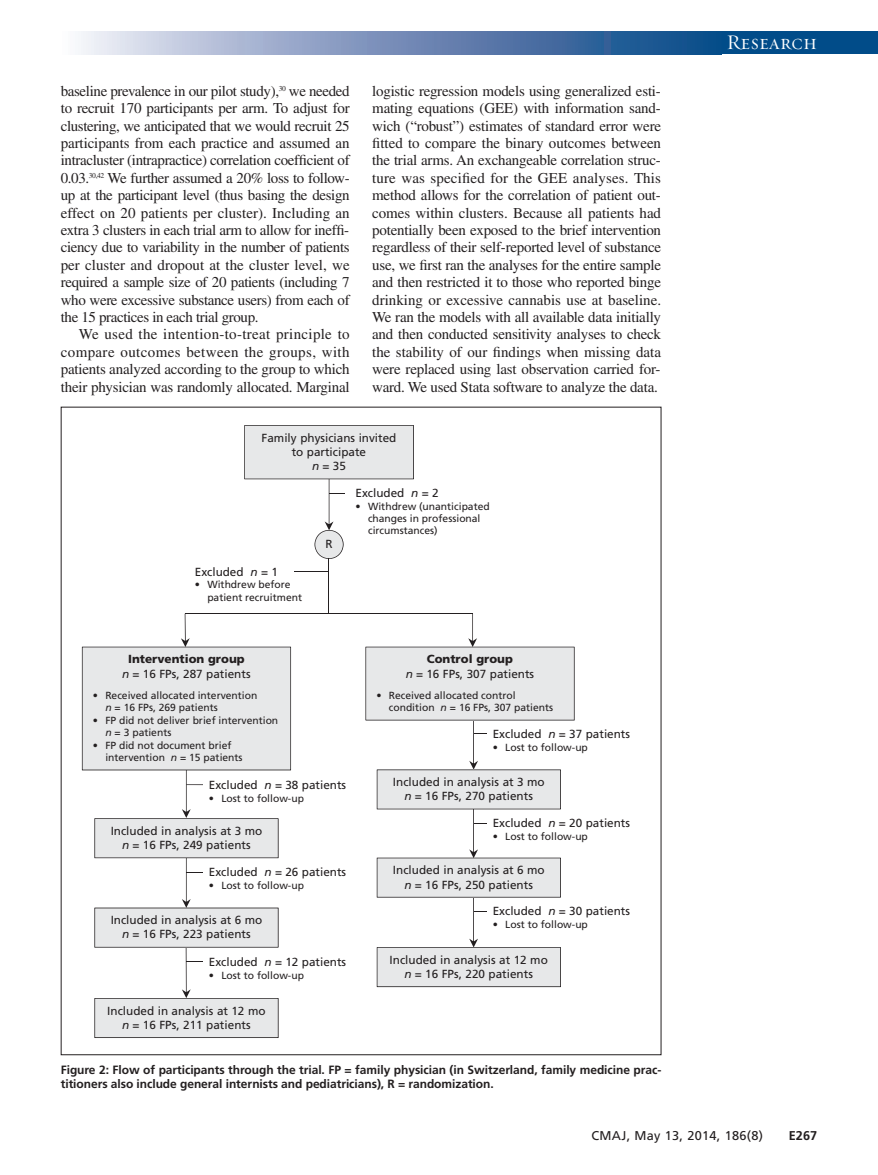
<style>
.page{position:relative;width:878px;height:1175px;background:#fff}
.page>*{position:absolute;margin:0;border:0;box-sizing:border-box;transform-origin:0 0}
.t1{font:21px "Requiem Display HTF Small Caps";letter-spacing:.005em;color:#fff}
.t2{font:15px/17.4px "Times LT Std";letter-spacing:-.015em;color:#231f20;text-align:justify}
.t3{font:12.75px "Frutiger LT Std";letter-spacing:.025em;color:#231f20}
.t4{font:700 12.75px "Frutiger LT Std";color:#231f20}
.t5{font:700 12px/14.2px "Frutiger LT Std";letter-spacing:-.005em;color:#231f20}
.t6{font:11.7px/14.1px "Frutiger LT Std";color:#231f20;text-align:center}
.t7{font:10.35px/12.3px "Frutiger LT Std";color:#231f20}
.s1{font-style:italic}
.s2{font-weight:900}
</style>
<div class="page">
<div style="left:715px;top:32px;width:163px;height:22px;background:#014c89"></div>
<svg style="left:81px;top:32px;width:634px;height:22px;background:#7792ba"></svg>
<hr style="left:295px;top:571px;width:34px;height:1px;background:#231f20">
<svg style="left:244px;top:425px;width:170px;height:134px"></svg>
<hr style="left:328px;top:558px;width:1px;height:55px;background:#231f20">
<hr style="left:185px;top:613px;width:287px;height:1px;background:#231f20">
<svg style="left:82px;top:613px;width:209px;height:425px"></svg>
<svg style="left:365px;top:613px;width:209px;height:374px"></svg>
<p class="t2" style="left:61px;top:84px;width:290px">baseline prevalence in our pilot study),<sup>30</sup> we needed to recruit 170 participants per arm. To adjust for clustering, we anticipated that we would recruit 25 participants from each practice and assumed an intracluster (intrapractice) correlation coefficient of 0.03.<sup>30,42</sup> We further assumed a 20% loss to follow&shy;up at the participant level (thus basing the design effect on 20 patients per cluster). Including an extra 3 clusters in each trial arm to allow for ineffi&shy;ciency due to variability in the number of patients per cluster and dropout at the cluster level, we required a sample size of 20 patients (including 7 who were excessive substance users) from each of the 15 practices in each trial group.</p>
<p class="t2" style="left:61px;top:327px;width:290px;text-indent:18px">We used the intention-to-treat principle to compare outcomes between the groups, with patients analyzed according to the group to which their physician was randomly allocated. Marginal</p>
<p class="t2" style="left:372px;top:84px;width:290px">logistic regression models using generalized esti&shy;mating equations (GEE) with information sand&shy;wich (“robust”) estimates of standard error were fitted to compare the binary outcomes between the trial arms. An exchangeable correlation struc&shy;ture was specified for the GEE analyses. This method allows for the correlation of patient out&shy;comes within clusters. Because all patients had potentially been exposed to the brief intervention regardless of their self-reported level of substance use, we first ran the analyses for the entire sample and then restricted it to those who reported binge drinking or excessive cannabis use at baseline.<br>We ran the models with all available data initially and then conducted sensitivity analyses to check the stability of our findings when missing data were replaced using last observation carried for&shy;ward. We used Stata software to analyze the data.</p>
<p class="t6" style="left:261px;top:431px;width:136px">Family physicians invited to participate<br><span class="s1">n</span> = 35</p>
<p class="t6" style="left:195px;top:565px;width:84px">Excluded <span class="s1">n</span> = 1</p>
<p class="t7" style="left:207px;top:579px;width:96px;text-indent:-13px">• Withdrew before patient recruitment</p>
<p class="t6" style="left:325px;top:538px;width:9px">R</p>
<p class="t6" style="left:355px;top:486px;width:84px">Excluded <span class="s1">n</span> = 2</p>
<p class="t7" style="left:368px;top:500px;width:123px;text-indent:-13px">• Withdrew (unanticipated changes in professional circumstances)</p>
<p class="t6" style="left:122px;top:653px;width:130px"><span class="s2">Intervention group<br></span><span class="s1">n</span> = 16 FPs, 287 patients</p>
<p class="t7" style="left:105px;top:690px;width:153px;text-indent:-13px">• Received allocated intervention <span class="s1">n</span> = 16 FPs, 269 patients</p>
<p class="t7" style="left:105px;top:715px;width:174px;text-indent:-13px">• FP did not deliver brief intervention <span class="s1">n</span> = 3 patients</p>
<p class="t7" style="left:105px;top:739px;width:139px;text-indent:-13px">• FP did not document brief intervention <span class="s1">n</span> = 15 patients</p>
<p class="t6" style="left:209px;top:778px;width:139px">Excluded <span class="s1">n</span> = 38 patients</p>
<p class="t7" style="left:209px;top:793px;width:97px">• Lost to follow-up</p>
<p class="t6" style="left:111px;top:825px;width:153px">Included in analysis at 3 mo <span class="s1">n</span> = 16 FPs, 249 patients</p>
<p class="t6" style="left:209px;top:866px;width:139px">Excluded <span class="s1">n</span> = 26 patients</p>
<p class="t7" style="left:209px;top:880px;width:97px">• Lost to follow-up</p>
<p class="t6" style="left:111px;top:914px;width:153px">Included in analysis at 6 mo <span class="s1">n</span> = 16 FPs, 223 patients</p>
<p class="t6" style="left:209px;top:955px;width:139px">Excluded <span class="s1">n</span> = 12 patients</p>
<p class="t7" style="left:209px;top:969px;width:97px">• Lost to follow-up</p>
<p class="t6" style="left:107px;top:1004px;width:160px">Included in analysis at 12 mo <span class="s1">n</span> = 16 FPs, 211 patients</p>
<p class="t6" style="left:405px;top:653px;width:130px"><span class="s2">Control group<br></span><span class="s1">n</span> = 16 FPs, 307 patients</p>
<p class="t7" style="left:389px;top:690px;width:166px;text-indent:-13px">• Received allocated control condition <span class="s1">n</span> = 16 FPs, 307 patients</p>
<p class="t6" style="left:493px;top:728px;width:139px">Excluded <span class="s1">n</span> = 37 patients</p>
<p class="t7" style="left:493px;top:742px;width:97px">• Lost to follow-up</p>
<p class="t6" style="left:393px;top:776px;width:153px">Included in analysis at 3 mo <span class="s1">n</span> = 16 FPs, 270 patients</p>
<p class="t6" style="left:493px;top:817px;width:139px">Excluded <span class="s1">n</span> = 20 patients</p>
<p class="t7" style="left:493px;top:831px;width:97px">• Lost to follow-up</p>
<p class="t6" style="left:393px;top:864px;width:153px">Included in analysis at 6 mo <span class="s1">n</span> = 16 FPs, 250 patients</p>
<p class="t6" style="left:493px;top:905px;width:139px">Excluded <span class="s1">n</span> = 30 patients</p>
<p class="t7" style="left:493px;top:919px;width:97px">• Lost to follow-up</p>
<p class="t6" style="left:389px;top:953px;width:160px">Included in analysis at 12 mo <span class="s1">n</span> = 16 FPs, 220 patients</p>
<p class="t5" style="left:61px;top:1063px;width:602px">Figure 2: Flow of participants through the trial. FP = family physician (in Switzerland, family medicine prac&shy;titioners also include general internists and pediatricians), R = randomization.</p>
<h1 class="t1" style="left:726px;top:30px;width:92px">Research</h1>
<p class="t3" style="left:591px;top:1130px;width:173px">CMAJ, May 13, 2014, 186(8)</p>
<p class="t4" style="left:788px;top:1130px;width:30px">E267</p>
</div>
